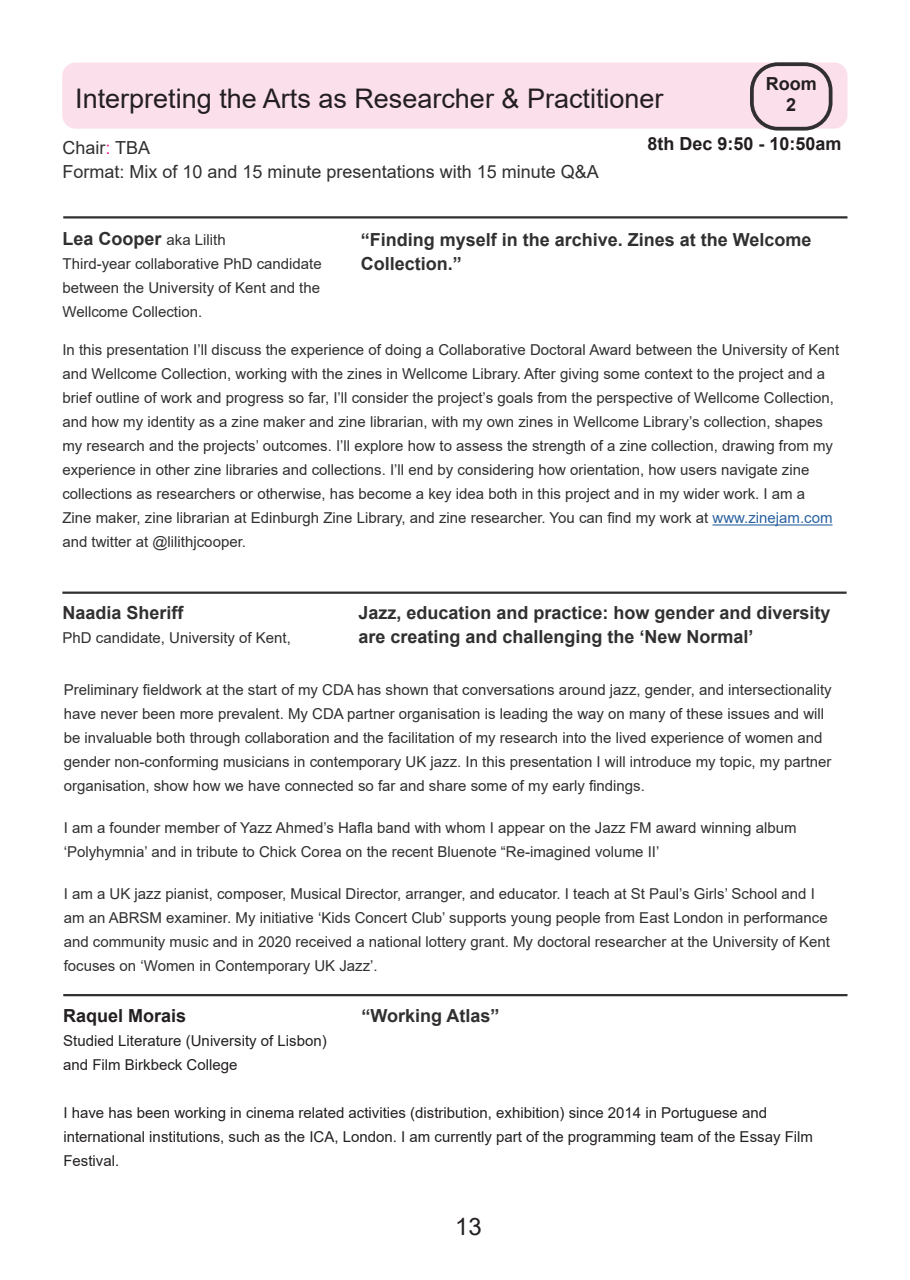
<style>
.page{position:relative;width:910px;height:1280px;background:#fff}
.page>*{position:absolute;margin:0;border:0;box-sizing:border-box;transform-origin:0 0}
.t1{font:27px "Arial";color:#231f20}
.t2{font:24px "Arial";color:#231f20}
.Align_Left_10pt_Size{font:700 18px/24px "Arial";color:#312f30}
.Align_Left_10pt_Size-2{font:18px "Arial";color:#312f30}
.t3{font:700 18px "Arial";color:#231f20}
.Align_Left_10pt_Size-3{font:15px/24px "Arial";color:#312f30}
.t4{font:15px/24px "Arial";color:#231f20}
.s1{color:#ed1e91}
.s2{font-weight:400;font-size:15px}
.s3{color:#2b62a1}
</style>
<div class="page">
<hr style="left:63px;top:216px;width:784px;height:2px;background:#312f30">
<hr style="left:712px;top:524px;width:120px;height:1px;background:#2b62a1">
<hr style="left:62px;top:591px;width:785px;height:3px;background:#312f30">
<div style="left:62px;top:63px;width:785px;height:66px;background:#fbdfeb;border-radius:14px"></div>
<hr style="left:63px;top:994px;width:784px;height:2px;background:#312f30">
<div style="left:750px;top:62px;width:82px;height:69px;border:4px solid #312f30;border-radius:26px"></div>
<p class="t1" style="left:75px;top:80px;width:590px">Interpreting the Arts as Researcher &amp; Practitioner</p>
<p class="t3" style="left:766px;top:72px;width:52px">Room</p>
<p class="t3" style="left:786px;top:93px;width:12px">2</p>
<p class="Align_Left_10pt_Size-2" style="left:63px;top:135px;width:89px">Chair<span class="s1">:</span> TBA</p>
<p class="Align_Left_10pt_Size-2" style="left:63px;top:159px;width:538px">Format: Mix of 10 and 15 minute presentations with 15 minute Q&amp;A</p>
<p class="t3" style="left:647px;top:132px;width:196px">8th Dec 9:50 - 10:50am</p>
<p class="Align_Left_10pt_Size" style="left:63px;top:227px;width:165px">Lea Cooper <span class="s2">aka Lilith</span></p>
<p class="Align_Left_10pt_Size-3" style="left:63px;top:251px;width:261px;text-align:justify">Third-year collaborative PhD candidate between the University of Kent and the Wellcome Collection.</p>
<p class="Align_Left_10pt_Size" style="left:361px;top:228px;width:452px">“Finding myself in the archive. Zines at the Welcome<br>Collection.”</p>
<p class="Align_Left_10pt_Size-3" style="left:62px;top:338px;width:778px">In this presentation I’ll discuss the experience of doing a Collaborative Doctoral Award between the University of Kent and Wellcome Collection, working with the zines in Wellcome Library. After giving some context to the project and a brief outline of work and progress so far, I’ll consider the project’s goals from the perspective of Wellcome Collection, and how my identity as a zine maker and zine librarian, with my own zines in Wellcome Library’s collection, shapes my research and the projects’ outcomes. I’ll explore how to assess the strength of a zine collection, drawing from my experience in other zine libraries and collections. I’ll end by considering how orientation, how users navigate zine collections as researchers or otherwise, has become a key idea both in this project and in my wider work. I am a</p>
<p class="Align_Left_10pt_Size-3" style="left:62px;top:506px;width:772px">Zine maker, zine librarian at Edinburgh Zine Library, and zine researcher. You can find my work at <span class="s3">www.zinejam.com </span>and twitter at @lilithjcooper.</p>
<p class="Align_Left_10pt_Size" style="left:63px;top:601px;width:123px">Naadia Sheriff</p>
<p class="Align_Left_10pt_Size-3" style="left:63px;top:626px;width:230px">PhD candidate, University of Kent,</p>
<p class="Align_Left_10pt_Size" style="left:358px;top:601px;width:474px">Jazz, education and practice: how gender and diversity are creating and challenging the ‘New Normal’</p>
<p class="Align_Left_10pt_Size-3" style="left:64px;top:678px;width:769px">Preliminary fieldwork at the start of my CDA has shown that conversations around jazz, gender, and intersectionality have never been more prevalent. My CDA partner organisation is leading the way on many of these issues and will be invaluable both through collaboration and the facilitation of my research into the lived experience of women and gender non-conforming musicians in contemporary UK jazz. In this presentation I will introduce my topic, my partner organisation, show how we have connected so far and share some of my early findings.</p>
<p class="Align_Left_10pt_Size-3" style="left:64px;top:816px;width:734px">I am a founder member of Yazz Ahmed’s Hafla band with whom I appear on the Jazz FM award winning album ‘Polyhymnia’ and in tribute to Chick Corea on the recent Bluenote “Re-imagined volume II’</p>
<p class="Align_Left_10pt_Size-3" style="left:64px;top:882px;width:768px">I am a UK jazz pianist, composer, Musical Director, arranger, and educator. I teach at St Paul’s Girls’ School and I am an ABRSM examiner. My initiative ‘Kids Concert Club’ supports young people from East London in performance and community music and in 2020 received a national lottery grant. My doctoral researcher at the University of Kent focuses on ‘Women in Contemporary UK Jazz’.</p>
<p class="t3" style="left:63px;top:1004px;width:125px">Raquel Morais</p>
<p class="t4" style="left:63px;top:1029px;width:265px">Studied Literature (University of Lisbon) and Film Birkbeck College</p>
<p class="Align_Left_10pt_Size" style="left:361px;top:1004px;width:140px">“Working Atlas”</p>
<p class="t4" style="left:63px;top:1101px;width:751px">I have has been working in cinema related activities (distribution, exhibition) since 2014 in Portuguese and international institutions, such as the ICA, London. I am currently part of the programming team of the Essay Film<br>Festival.</p>
<h2 class="t2" style="left:455px;top:1210px;width:28px">13</h2>
</div>
